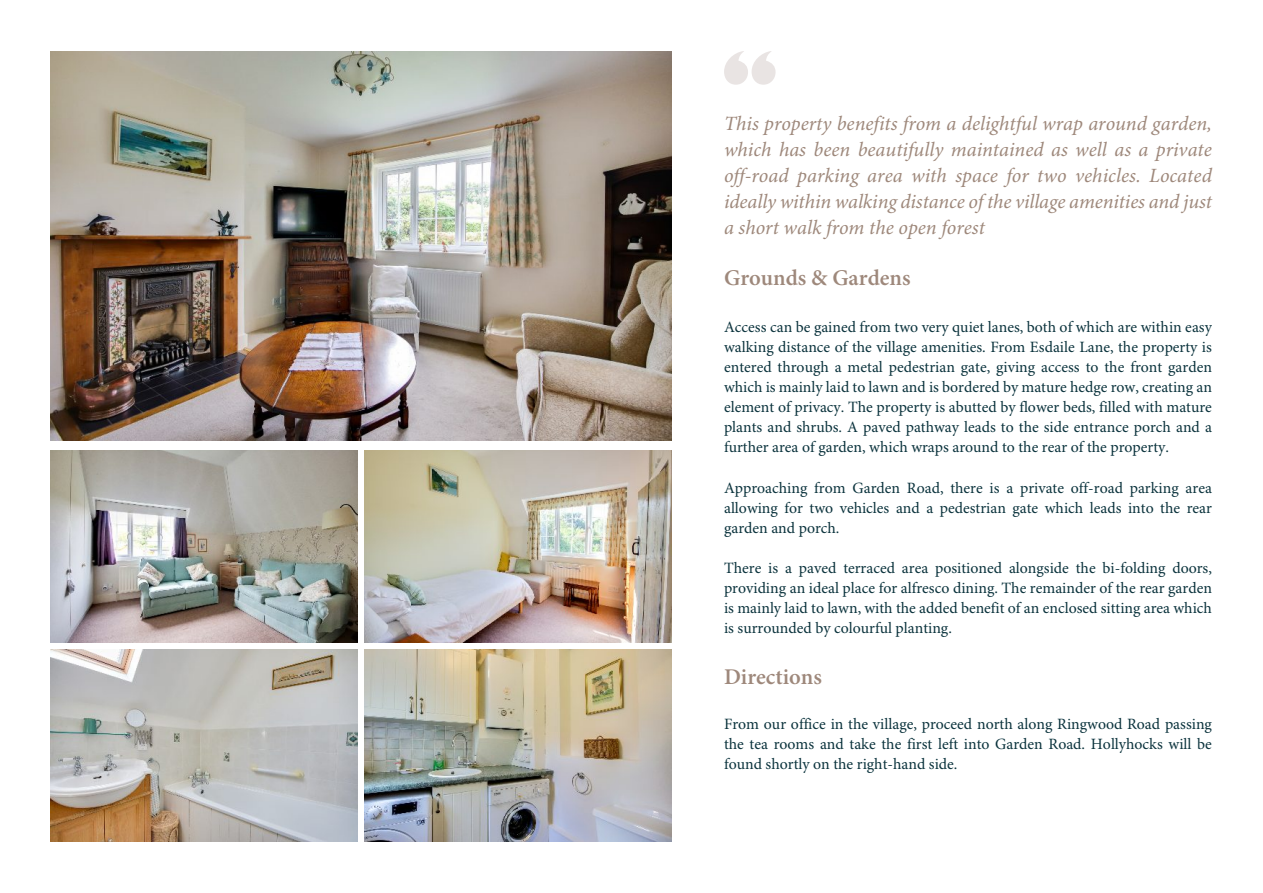
<style>
.page{position:relative;width:1263px;height:893px;background:#fff}
.page>*{position:absolute;margin:0;border:0;box-sizing:border-box;transform-origin:0 0}
.t1{font:600 22.5px "Minion Pro";color:#9e887b}
.t2{font:italic 20.25px/26px "Minion Pro";letter-spacing:-.005em;color:#9e887b;text-align:justify}
.t3{font:15.75px/20.1px "Minion Pro";color:#0b333d;text-align:justify}
</style>
<div class="page">
<img style="left:51px;top:450px;width:306px;height:193px">
<img style="left:51px;top:51px;width:620px;height:390px">
<svg style="left:724px;top:51px;width:51px;height:34px"></svg>
<img style="left:365px;top:450px;width:306px;height:193px">
<img style="left:365px;top:650px;width:306px;height:192px">
<img style="left:51px;top:650px;width:306px;height:192px">
<p class="t2" style="left:724px;top:113px;width:489px">This property benefits from a delightful wrap around garden, which has been beautifully maintained as well as a private off-road parking area with space for two vehicles. Located ideally within walking distance of the village amenities and just a short walk from the open forest</p>
<h1 class="t1" style="left:724px;top:269px;width:188px">Grounds &amp; Gardens</h1>
<p class="t3" style="left:724px;top:318px;width:489px">Access can be gained from two very quiet lanes, both of which are within easy walking distance of the village amenities. From Esdaile Lane, the property is entered through a metal pedestrian gate, giving access to the front garden which is mainly laid to lawn and is bordered by mature hedge row, creating an element of privacy. The property is abutted by flower beds, filled with mature plants and shrubs. A paved pathway leads to the side entrance porch and a further area of garden, which wraps around to the rear of the property.</p>
<p class="t3" style="left:724px;top:479px;width:489px">Approaching from Garden Road, there is a private off-road parking area allowing for two vehicles and a pedestrian gate which leads into the rear garden and porch.</p>
<p class="t3" style="left:724px;top:559px;width:489px">There is a paved terraced area positioned alongside the bi-folding doors, providing an ideal place for alfresco dining. The remainder of the rear garden is mainly laid to lawn, with the added benefit of an enclosed sitting area which is surrounded by colourful planting.</p>
<h1 class="t1" style="left:724px;top:668px;width:99px">Directions</h1>
<p class="t3" style="left:724px;top:715px;width:489px">From our office in the village, proceed north along Ringwood Road passing the tea rooms and take the first left into Garden Road. Hollyhocks will be found shortly on the right-hand side.</p>
</div>
